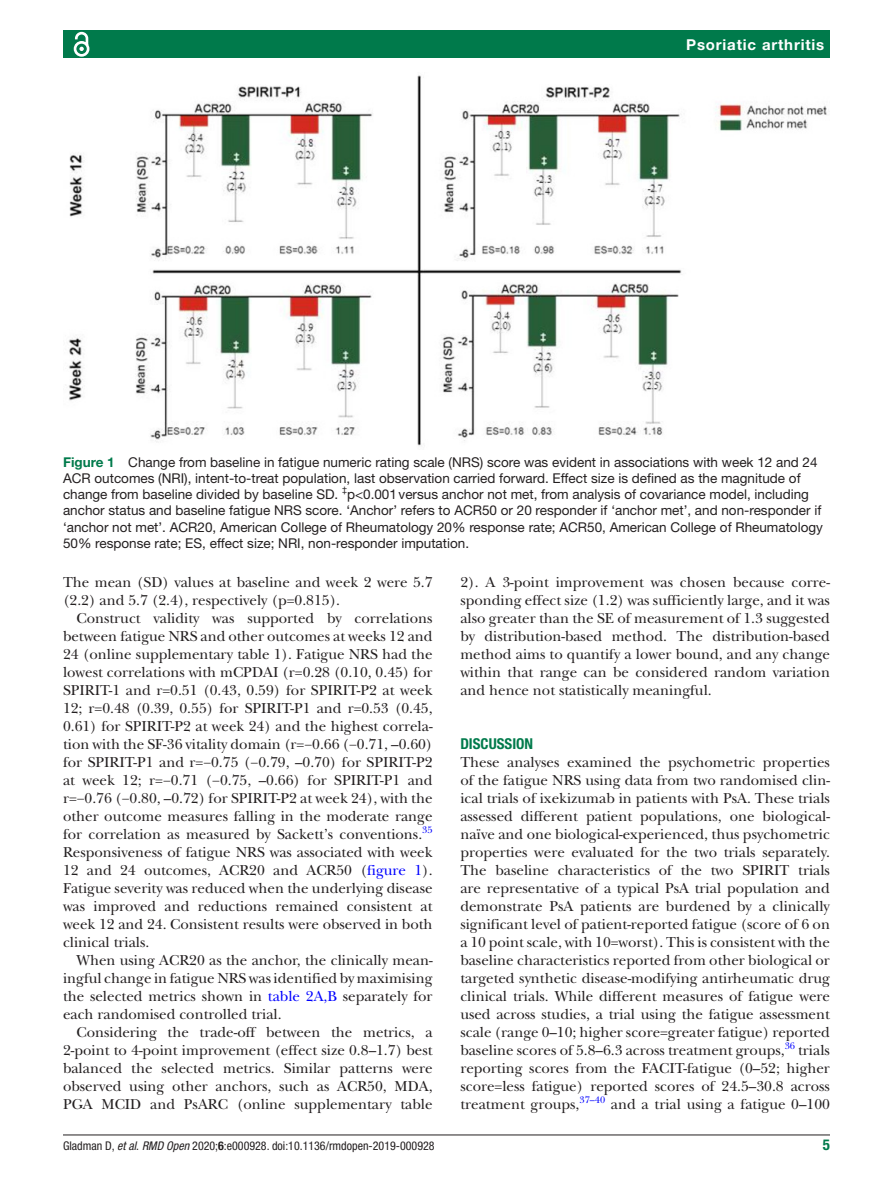
<style>
.page{position:relative;width:893px;height:1191px;background:#fff}
.page>*{position:absolute;margin:0;border:0;box-sizing:border-box;transform-origin:0 0}
.t1{font:15px/18px "New Baskerville";color:#231f20;text-align:justify}
.t2{font:700 15px "Helvetica Neue LT Std";letter-spacing:.055em;color:#fff}
.t3{font:700 condensed 15px "Helvetica Neue LT Std";color:#007a4b}
.t4{font:13.5px/16.2px "Helvetica Neue LT Std";color:#231f20}
.t5{font:condensed 12px "Helvetica Neue LT Std";color:#231f20}
.t6{font:9.9px "New Baskerville";color:#00f}
.s1{font-weight:700;color:#007a4b}
.s2{color:#00f}
.s3{font-style:italic}
.s4{font-weight:700}
</style>
<div class="page">
<hr style="left:63px;top:1134px;width:767px;height:1px;background:#231f20">
<div style="left:63px;top:31px;width:767px;height:27px;background:#007a4b"></div>
<svg style="left:73px;top:31px;width:17px;height:26px"></svg>
<img style="left:69px;top:75px;width:758px;height:371px">
<p class="t2" style="left:686px;top:35px;width:140px">Psoriatic arthritis</p>
<p class="t4" style="left:63px;top:454px;width:761px"><span class="s1">Figure 1</span> Change from baseline in fatigue numeric rating scale (NRS) score was evident in associations with week 12 and 24<br>ACR outcomes (NRI), intent-to-treat population, last observation carried forward. Effect size is defined as the magnitude of change from baseline divided by baseline SD. <sup>‡</sup>p&lt;0.001versus anchor not met, from analysis of covariance model, including anchor status and baseline fatigue NRS score. ‘Anchor’ refers to ACR50 or 20 responder if ‘anchor met’, and non-responder if ‘anchor not met’. ACR20, American College of Rheumatology 20% response rate; ACR50, American College of Rheumatology 50% response rate; ES, effect size; NRI, non-responder imputation.</p>
<p class="t1" style="left:63px;top:573px;width:371px">The mean (SD) values at baseline and week 2 were 5.7 (2.2) and 5.7 (2.4), respectively (p=0.815).</p>
<p class="t1" style="left:63px;top:609px;width:371px;text-indent:14px">Construct validity was supported by correlations between fatigue NRS and other outcomes at weeks 12 and 24 (online supplementary table 1). Fatigue NRS had the lowest correlations with mCPDAI (r=0.28 (0.10, 0.45) for SPIRIT-1 and r=0.51 (0.43, 0.59) for SPIRIT-P2 at week 12; r=0.48 (0.39, 0.55) for SPIRIT-P1 and r=0.53 (0.45, 0.61) for SPIRIT-P2 at week 24) and the highest correla&shy;tion with the SF-36 vitality domain (r=−0.66 (−0.71, –0.60) for SPIRIT-P1 and r=−0.75 (−0.79, –0.70) for SPIRIT-P2 at week 12; r=−0.71 (−0.75, –0.66) for SPIRIT-P1 and r=−0.76 (−0.80, –0.72) for SPIRIT-P2 at week 24), with the other outcome measures falling in the moderate range for correlation as measured by Sackett’s conventions.</p>
<p class="t1" style="left:460px;top:573px;width:371px">2). A 3-point improvement was chosen because corre&shy;sponding effect size (1.2) was sufficiently large, and it was also greater than the SE of measurement of 1.3 suggested by distribution-based method. The distribution-based method aims to quantify a lower bound, and any change within that range can be considered random variation and hence not statistically meaningful.</p>
<p class="t3" style="left:460px;top:735px;width:74px">DISCUSSION</p>
<p class="t1" style="left:460px;top:753px;width:371px">These analyses examined the psychometric properties of the fatigue NRS using data from two randomised clin&shy;ical trials of ixekizumab in patients with PsA. These trials assessed different patient populations, one biological&shy;naïve and one biological-experienced, thus psychometric properties were evaluated for the two trials separately.<br>The baseline characteristics of the two SPIRIT trials are representative of a typical PsA trial population and demonstrate PsA patients are burdened by a clinically significant level of patient-reported fatigue (score of 6 on a 10 point scale, with 10=worst). This is consistent with the baseline characteristics reported from other biological or targeted synthetic disease-modifying antirheumatic drug clinical trials. While different measures of fatigue were used across studies, a trial using the fatigue assessment scale (range 0–10; higher score=greater fatigue) reported baseline scores of 5.8–6.3 across treatment groups,</p>
<p class="t6" style="left:422px;top:823px;width:12px">35</p>
<p class="t1" style="left:63px;top:843px;width:371px">Responsiveness of fatigue NRS was associated with week 12 and 24 outcomes, ACR20 and ACR50 (<span class="s2">figure 1</span>).<br>Fatigue severity was reduced when the underlying disease was improved and reductions remained consistent at week 12 and 24. Consistent results were observed in both clinical trials.</p>
<p class="t1" style="left:63px;top:951px;width:371px;text-indent:14px">When using ACR20 as the anchor, the clinically mean&shy;ingful change in fatigue NRS was identified by maximising the selected metrics shown in <span class="s2">table 2A,B</span> separately for each randomised controlled trial.</p>
<p class="t1" style="left:63px;top:1023px;width:371px;text-indent:14px">Considering the trade-off between the metrics, a 2-point to 4-point improvement (effect size 0.8–1.7) best balanced the selected metrics. Similar patterns were observed using other anchors, such as ACR50, MDA, PGA MCID and PsARC (online supplementary table</p>
<p class="t6" style="left:785px;top:1039px;width:12px">36</p>
<p class="t1" style="left:460px;top:1041px;width:371px;text-indent:338px">trials reporting scores from the FACIT-fatigue (0–52; higher score=less fatigue) reported scores of 24.5–30.8 across treatment groups,</p>
<p class="t6" style="left:579px;top:1093px;width:27px">37–40</p>
<p class="t1" style="left:611px;top:1095px;width:221px">and a trial using a fatigue 0–100</p>
<p class="t5" style="left:63px;top:1138px;width:373px">Gladman D, <span class="s3">et al</span>. <span class="s3">RMD Open</span> 2020;<span class="s4">6</span>:e000928. doi:10.1136/rmdopen-2019-000928</p>
<p class="t3" style="left:823px;top:1135px;width:9px">5</p>
</div>
